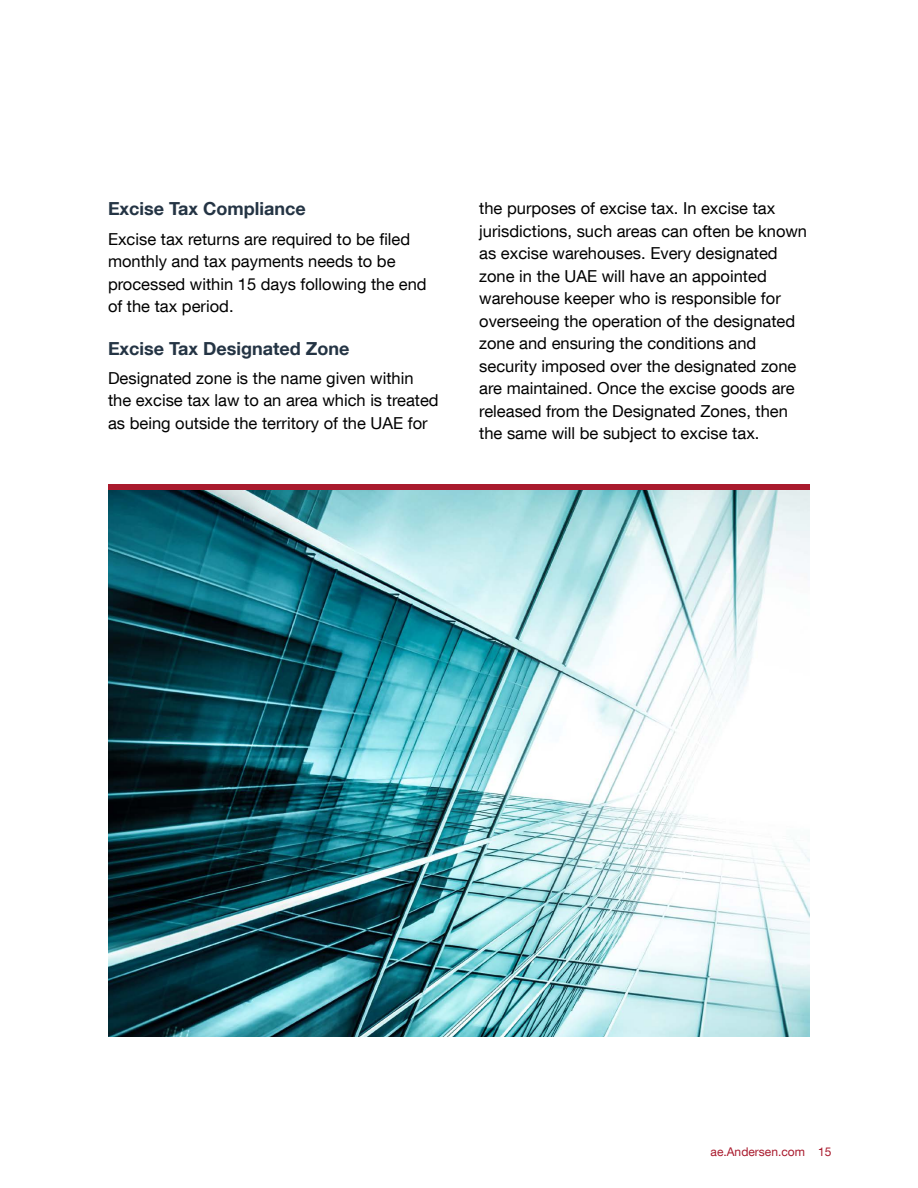
<style>
.page{position:relative;width:918px;height:1188px;background:#fff}
.page>*{position:absolute;margin:0;border:0;box-sizing:border-box;transform-origin:0 0}
.t1{font:700 18px "Helvetica Neue LT Com";color:#243444}
.t2{font:16.5px/22.5px "Helvetica Neue LT Com";color:#000}
.t3{font:12px "Helvetica Neue LT Com";color:#a91a2d}
</style>
<div class="page">
<img style="left:108px;top:490px;width:702px;height:547px">
<div style="left:108px;top:484px;width:702px;height:6px;background:#a91a2d"></div>
<p class="t1" style="left:108px;top:198px;width:199px">Excise Tax Compliance</p>
<p class="t2" style="left:108px;top:227px;width:320px">Excise tax returns are required to be filed monthly and tax payments needs to be processed within 15 days following the end of the tax period.</p>
<p class="t1" style="left:108px;top:337px;width:243px">Excise Tax Designated Zone</p>
<p class="t2" style="left:108px;top:366px;width:332px">Designated zone is the name given within the excise tax law to an area which is treated as being outside the territory of the UAE for</p>
<p class="t2" style="left:479px;top:197px;width:329px">the purposes of excise tax. In excise tax jurisdictions, such areas can often be known as excise warehouses. Every designated zone in the UAE will have an appointed warehouse keeper who is responsible for overseeing the operation of the designated zone and ensuring the conditions and security imposed over the designated zone are maintained. Once the excise goods are released from the Designated Zones, then the same will be subject to excise tax.</p>
<p class="t3" style="left:711px;top:1144px;width:122px">ae.Andersen.com 15</p>
</div>
